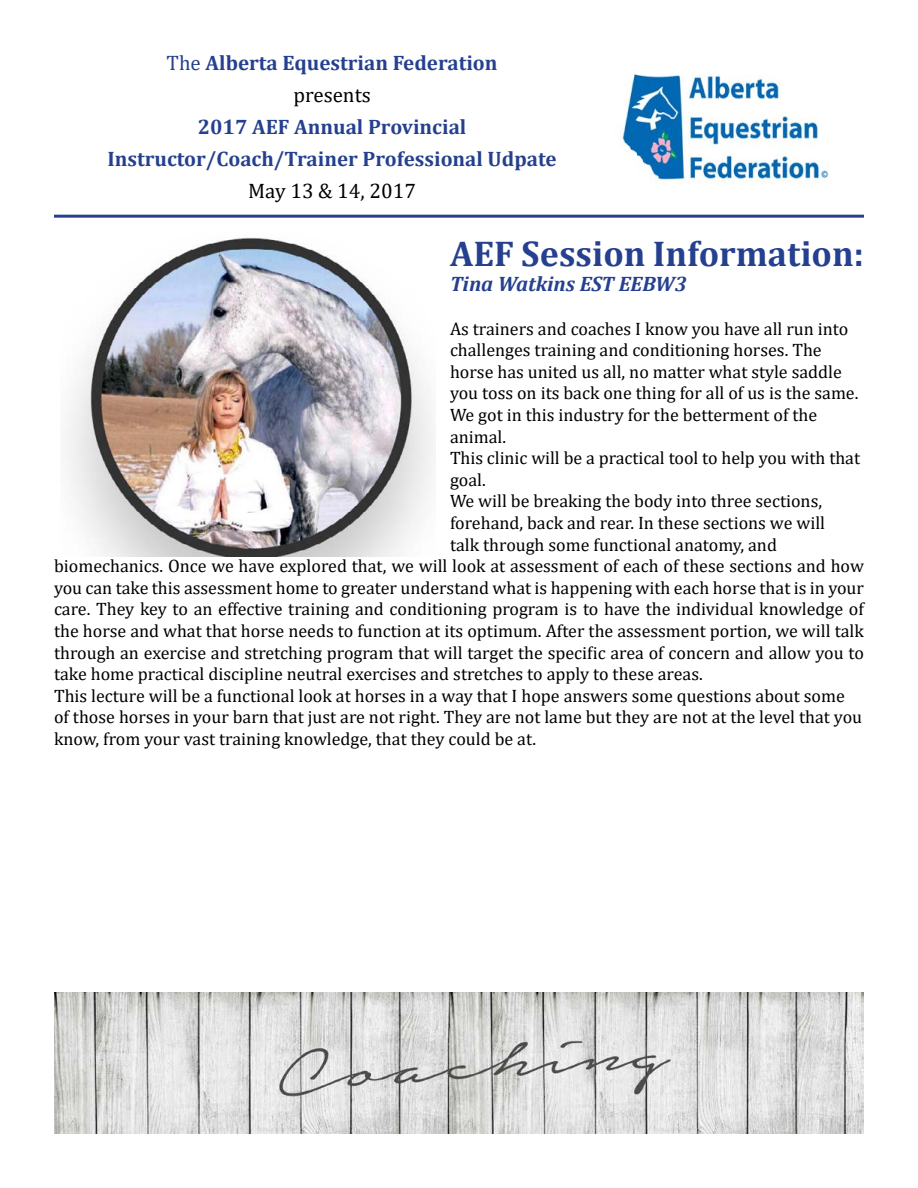
<style>
.page{position:relative;width:918px;height:1188px;background:#fff}
.page>*{position:absolute;margin:0;border:0;box-sizing:border-box;transform-origin:0 0}
.t1{font:700 36px "Cambria";color:#25408f}
.t2{font:700 21px/32px "Cambria";color:#25408f;text-align:center}
.t3{font:italic 700 21px "Cambria";color:#25408f}
.t4{font:21px "Cambria";color:#000}
.t5{font:18px "Cambria";color:#000}
.s1{font-weight:400}
.s2{font-weight:400;color:#000}
</style>
<div class="page">
<img style="left:67px;top:237px;width:366px;height:319px">
<img style="left:622px;top:74px;width:207px;height:109px">
<img style="left:54px;top:993px;width:810px;height:141px">
<hr style="left:54px;top:215px;width:810px;height:3px;background:#25408f">
<p class="t2" style="left:167px;top:47px;width:332px"><span class="s1">The</span> Alberta Equestrian Federation <span class="s2">presents</span></p>
<p class="t2" style="left:107px;top:110px;width:451px">2017 AEF Annual Provincial<br>Instructor/Coach/Trainer Professional Udpate</p>
<p class="t4" style="left:248px;top:179px;width:169px">May 13 &amp; 14, 2017</p>
<h1 class="t1" style="left:450px;top:228px;width:415px">AEF Session Information:</h1>
<p class="t3" style="left:450px;top:269px;width:238px">Tina Watkins EST EEBW3</p>
<p class="t5" style="left:450px;top:318px;width:400px">As trainers and coaches I know you have all run into</p>
<p class="t5" style="left:450px;top:339px;width:373px">challenges training and conditioning horses. The</p>
<p class="t5" style="left:450px;top:361px;width:393px">horse has united us all, no matter what style saddle</p>
<p class="t5" style="left:450px;top:383px;width:410px">you toss on its back one thing for all of us is the same.</p>
<p class="t5" style="left:450px;top:404px;width:369px">We got in this industry for the betterment of the</p>
<p class="t5" style="left:450px;top:426px;width:58px">animal.</p>
<p class="t5" style="left:450px;top:447px;width:412px">This clinic will be a practical tool to help you with that</p>
<p class="t5" style="left:450px;top:469px;width:37px">goal.</p>
<p class="t5" style="left:450px;top:491px;width:374px">We will be breaking the body into three sections,</p>
<p class="t5" style="left:450px;top:512px;width:377px">forehand, back and rear. In these sections we will</p>
<p class="t5" style="left:450px;top:534px;width:329px">talk through some functional anatomy, and</p>
<p class="t5" style="left:54px;top:555px;width:812px">biomechanics. Once we have explored that, we will look at assessment of each of these sections and how</p>
<p class="t5" style="left:54px;top:577px;width:812px">you can take this assessment home to greater understand what is happening with each horse that is in your</p>
<p class="t5" style="left:54px;top:599px;width:812px">care. They key to an effective training and conditioning program is to have the individual knowledge of</p>
<p class="t5" style="left:54px;top:620px;width:811px">the horse and what that horse needs to function at its optimum. After the assessment portion, we will talk</p>
<p class="t5" style="left:54px;top:642px;width:812px">through an exercise and stretching program that will target the specific area of concern and allow you to</p>
<p class="t5" style="left:54px;top:663px;width:650px">take home practical discipline neutral exercises and stretches to apply to these areas.</p>
<p class="t5" style="left:54px;top:685px;width:792px">This lecture will be a functional look at horses in a way that I hope answers some questions about some</p>
<p class="t5" style="left:54px;top:707px;width:810px">of those horses in your barn that just are not right. They are not lame but they are not at the level that you</p>
<p class="t5" style="left:54px;top:728px;width:484px">know, from your vast training knowledge, that they could be at.</p>
</div>
